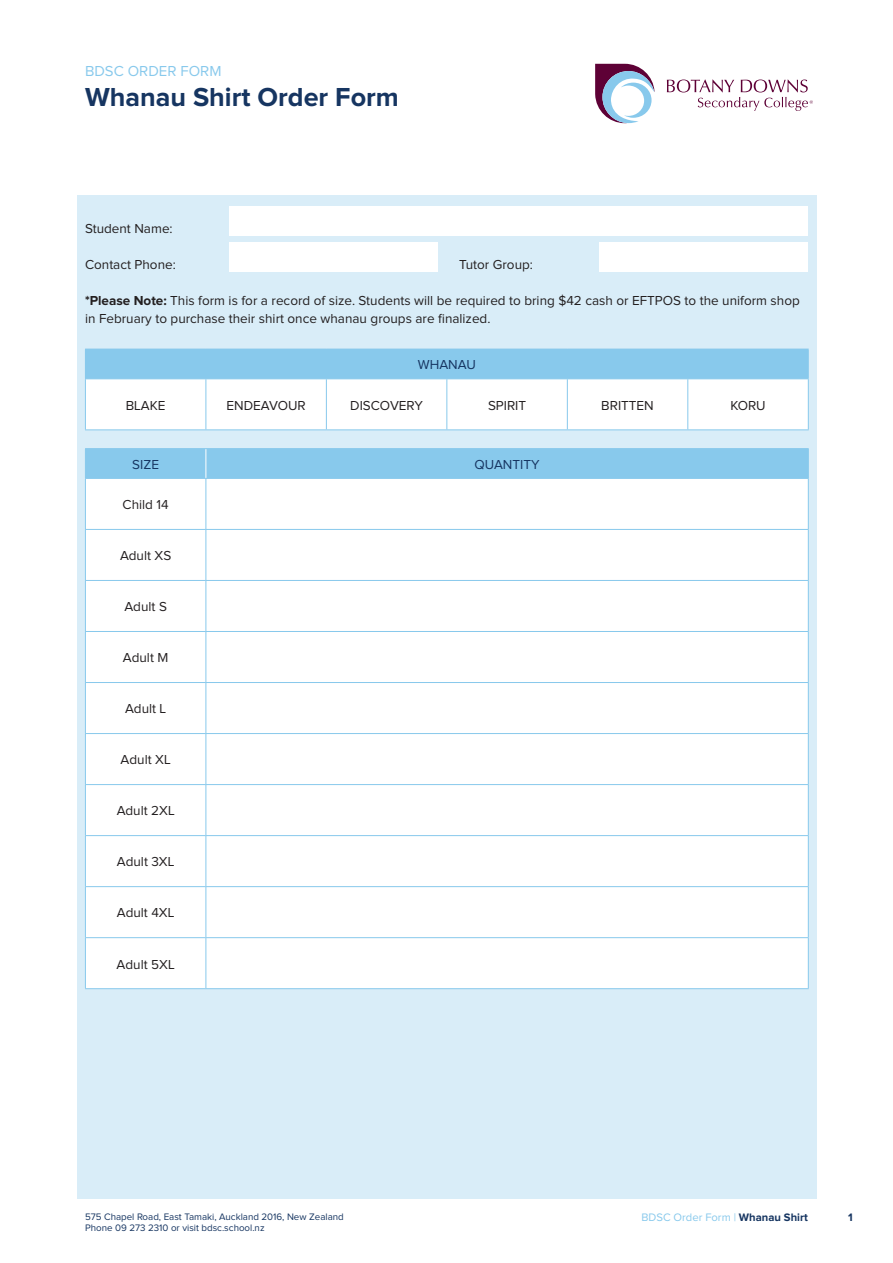
<style>
.page{position:relative;width:893px;height:1263px;background:#fff}
.page>*{position:absolute;margin:0;border:0;box-sizing:border-box;transform-origin:0 0}
.Form_header{font:700 27px "Proxima Nova";color:#163561}
.BDSC_type_of_form{font:15px "Proxima Nova";color:#88c9ec}
.body_copy{font:13.5px/18px "Proxima Nova";color:#231f20}
.body_copy-2{font:13.5px "Proxima Nova";color:#163561}
.t1{font:11.25px "Proxima Nova";color:#88c9ec}
.t2{font:700 11.25px "Proxima Nova";color:#163561}
.t3{font:9.75px/11.7px "Proxima Nova";color:#163561}
.s1{font-weight:700}
.s2{font-weight:700;color:#163561}
</style>
<div class="page">
<svg style="left:667px;top:80px;width:146px;height:31px"></svg>
<svg style="left:595px;top:64px;width:59px;height:59px"></svg>
<div style="left:77px;top:196px;width:739px;height:1003px;background:#d9edf8"></div>
<div style="left:230px;top:206px;width:578px;height:30px;background:#fff"></div>
<div style="left:230px;top:242px;width:208px;height:30px;background:#fff"></div>
<div style="left:600px;top:242px;width:208px;height:30px;background:#fff"></div>
<svg style="left:85px;top:349px;width:724px;height:80px;background:#d2eaf7"></svg>
<hr style="left:85px;top:379px;width:1px;height:50px;background:#88c9ec">
<hr style="left:85px;top:378px;width:121px;height:1px;background:#88c9ec">
<hr style="left:206px;top:378px;width:120px;height:1px;background:#88c9ec">
<hr style="left:326px;top:378px;width:121px;height:1px;background:#88c9ec">
<hr style="left:447px;top:378px;width:120px;height:1px;background:#88c9ec">
<hr style="left:567px;top:378px;width:121px;height:1px;background:#88c9ec">
<hr style="left:688px;top:378px;width:121px;height:1px;background:#88c9ec">
<hr style="left:206px;top:379px;width:1px;height:50px;background:#88c9ec">
<hr style="left:326px;top:379px;width:1px;height:50px;background:#88c9ec">
<hr style="left:446px;top:379px;width:1px;height:50px;background:#88c9ec">
<hr style="left:567px;top:379px;width:1px;height:50px;background:#88c9ec">
<hr style="left:687px;top:379px;width:1px;height:50px;background:#88c9ec">
<hr style="left:808px;top:379px;width:1px;height:50px;background:#88c9ec">
<hr style="left:85px;top:429px;width:121px;height:1px;background:#88c9ec">
<hr style="left:206px;top:429px;width:120px;height:1px;background:#88c9ec">
<hr style="left:326px;top:429px;width:121px;height:1px;background:#88c9ec">
<hr style="left:447px;top:429px;width:120px;height:1px;background:#88c9ec">
<hr style="left:567px;top:429px;width:121px;height:1px;background:#88c9ec">
<hr style="left:688px;top:429px;width:121px;height:1px;background:#88c9ec">
<div style="left:86px;top:479px;width:722px;height:509px;background:#fff"></div>
<hr style="left:85px;top:448px;width:121px;height:1px;background:#88c9ec">
<hr style="left:206px;top:448px;width:603px;height:1px;background:#88c9ec">
<div style="left:85px;top:449px;width:724px;height:29px;background:#88c9ec"></div>
<hr style="left:85px;top:479px;width:1px;height:50px;background:#88c9ec">
<hr style="left:85px;top:530px;width:1px;height:50px;background:#88c9ec">
<hr style="left:85px;top:581px;width:1px;height:50px;background:#88c9ec">
<hr style="left:85px;top:632px;width:1px;height:50px;background:#88c9ec">
<hr style="left:85px;top:683px;width:1px;height:50px;background:#88c9ec">
<hr style="left:85px;top:734px;width:1px;height:50px;background:#88c9ec">
<hr style="left:85px;top:785px;width:1px;height:50px;background:#88c9ec">
<hr style="left:85px;top:478px;width:121px;height:1px;background:#88c9ec">
<hr style="left:85px;top:529px;width:121px;height:1px;background:#88c9ec">
<hr style="left:85px;top:580px;width:121px;height:1px;background:#88c9ec">
<hr style="left:85px;top:631px;width:121px;height:1px;background:#88c9ec">
<hr style="left:85px;top:682px;width:121px;height:1px;background:#88c9ec">
<hr style="left:85px;top:733px;width:121px;height:1px;background:#88c9ec">
<hr style="left:85px;top:784px;width:121px;height:1px;background:#88c9ec">
<hr style="left:206px;top:479px;width:1px;height:50px;background:#88c9ec">
<hr style="left:206px;top:530px;width:1px;height:50px;background:#88c9ec">
<hr style="left:206px;top:581px;width:1px;height:50px;background:#88c9ec">
<hr style="left:206px;top:632px;width:1px;height:50px;background:#88c9ec">
<hr style="left:206px;top:683px;width:1px;height:50px;background:#88c9ec">
<hr style="left:206px;top:734px;width:1px;height:50px;background:#88c9ec">
<hr style="left:206px;top:785px;width:1px;height:50px;background:#88c9ec">
<hr style="left:206px;top:478px;width:603px;height:1px;background:#88c9ec">
<hr style="left:808px;top:479px;width:1px;height:50px;background:#88c9ec">
<hr style="left:808px;top:530px;width:1px;height:50px;background:#88c9ec">
<hr style="left:808px;top:581px;width:1px;height:50px;background:#88c9ec">
<hr style="left:808px;top:632px;width:1px;height:50px;background:#88c9ec">
<hr style="left:808px;top:683px;width:1px;height:50px;background:#88c9ec">
<hr style="left:808px;top:734px;width:1px;height:50px;background:#88c9ec">
<hr style="left:808px;top:785px;width:1px;height:50px;background:#88c9ec">
<hr style="left:206px;top:529px;width:603px;height:1px;background:#88c9ec">
<hr style="left:206px;top:580px;width:603px;height:1px;background:#88c9ec">
<hr style="left:206px;top:631px;width:603px;height:1px;background:#88c9ec">
<hr style="left:206px;top:682px;width:603px;height:1px;background:#88c9ec">
<hr style="left:206px;top:733px;width:603px;height:1px;background:#88c9ec">
<hr style="left:206px;top:784px;width:603px;height:1px;background:#88c9ec">
<hr style="left:85px;top:836px;width:1px;height:50px;background:#88c9ec">
<hr style="left:85px;top:887px;width:1px;height:50px;background:#88c9ec">
<hr style="left:85px;top:938px;width:1px;height:50px;background:#88c9ec">
<hr style="left:85px;top:835px;width:121px;height:1px;background:#88c9ec">
<hr style="left:85px;top:886px;width:121px;height:1px;background:#88c9ec">
<hr style="left:85px;top:937px;width:121px;height:1px;background:#88c9ec">
<hr style="left:85px;top:988px;width:121px;height:1px;background:#88c9ec">
<hr style="left:206px;top:836px;width:1px;height:50px;background:#88c9ec">
<hr style="left:206px;top:887px;width:1px;height:50px;background:#88c9ec">
<hr style="left:206px;top:938px;width:1px;height:50px;background:#88c9ec">
<hr style="left:206px;top:835px;width:603px;height:1px;background:#88c9ec">
<hr style="left:808px;top:836px;width:1px;height:50px;background:#88c9ec">
<hr style="left:808px;top:887px;width:1px;height:50px;background:#88c9ec">
<hr style="left:808px;top:938px;width:1px;height:50px;background:#88c9ec">
<hr style="left:206px;top:886px;width:603px;height:1px;background:#88c9ec">
<hr style="left:206px;top:937px;width:603px;height:1px;background:#88c9ec">
<hr style="left:206px;top:988px;width:603px;height:1px;background:#88c9ec">
<p class="BDSC_type_of_form" style="left:85px;top:64px;width:138px">BDSC ORDER FORM</p>
<p class="Form_header" style="left:85px;top:84px;width:315px">Whanau Shirt Order Form</p>
<p class="body_copy" style="left:85px;top:220px;width:89px">Student Name:</p>
<p class="body_copy" style="left:85px;top:256px;width:92px">Contact Phone:</p>
<p class="body_copy" style="left:459px;top:256px;width:75px">Tutor Group:</p>
<p class="body_copy" style="left:85px;top:292px;width:716px"><span class="s1">*Please Note:</span> This form is for a record of size. Students will be required to bring $42 cash or EFTPOS to the uniform shop in February to purchase their shirt once whanau groups are finalized.</p>
<p class="body_copy-2" style="left:418px;top:359px;width:59px">WHANAU</p>
<p class="body_copy" style="left:126px;top:397px;width:41px">BLAKE</p>
<p class="body_copy" style="left:227px;top:397px;width:81px">ENDEAVOUR</p>
<p class="body_copy" style="left:350px;top:397px;width:74px">DISCOVERY</p>
<p class="body_copy" style="left:488px;top:397px;width:40px">SPIRIT</p>
<p class="body_copy" style="left:601px;top:397px;width:54px">BRITTEN</p>
<p class="body_copy" style="left:730px;top:397px;width:37px">KORU</p>
<p class="body_copy-2" style="left:132px;top:458px;width:28px">SIZE</p>
<p class="body_copy-2" style="left:475px;top:458px;width:66px">QUANTITY</p>
<p class="body_copy" style="left:123px;top:496px;width:48px">Child 14</p>
<p class="body_copy" style="left:120px;top:547px;width:53px">Adult XS</p>
<p class="body_copy" style="left:124px;top:598px;width:44px">Adult S</p>
<p class="body_copy" style="left:123px;top:649px;width:47px">Adult M</p>
<p class="body_copy" style="left:125px;top:700px;width:43px">Adult L</p>
<p class="body_copy" style="left:121px;top:751px;width:52px">Adult XL</p>
<p class="body_copy" style="left:117px;top:802px;width:59px">Adult 2XL</p>
<p class="body_copy" style="left:117px;top:853px;width:59px">Adult 3XL</p>
<p class="body_copy" style="left:117px;top:904px;width:59px">Adult 4XL</p>
<p class="body_copy" style="left:117px;top:955px;width:60px">Adult 5XL</p>
<p class="t3" style="left:85px;top:1211px;width:260px">575 Chapel Road, East Tamaki, Auckland 2016, New Zealand<br>Phone 09 273 2310 or visit bdsc.school.nz</p>
<p class="t1" style="left:641px;top:1212px;width:168px">BDSC Order Form | <span class="s2">Whanau Shirt</span></p>
<p class="t2" style="left:848px;top:1212px;width:6px">1</p>
</div>
